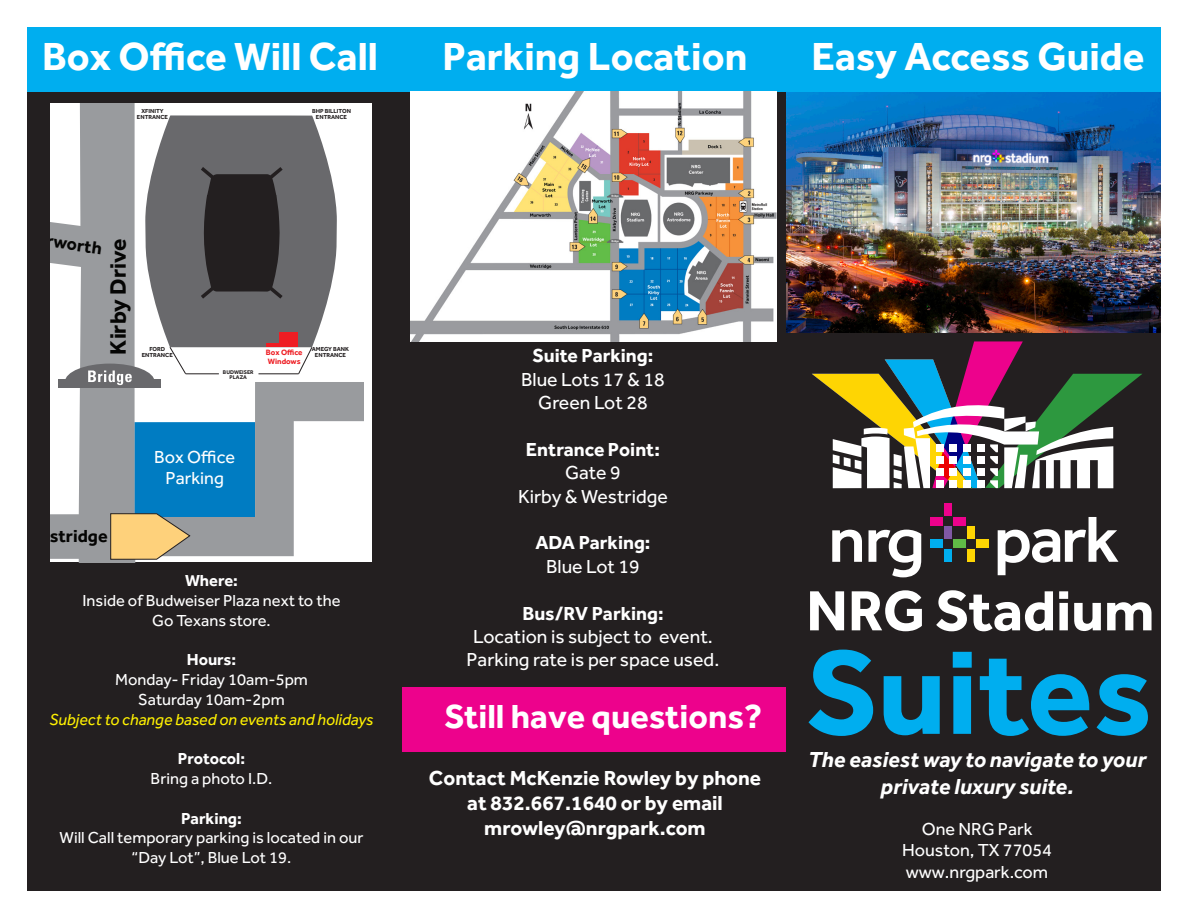
<style>
.page{position:relative;width:1188px;height:918px;background:#fff}
.page>*{position:absolute;margin:0;border:0;box-sizing:border-box;transform-origin:0 0}
.t1{font:700 123px "Effra";color:#00aeef}
.t2{font:700 58.5px "Effra";color:#fff}
.t3{font:700 40.5px "Effra";color:#fff}
.t4{font:700 34.5px "Effra";color:#fff}
.t5{font:700 29.4px "Effra";color:#fff}
.t6{font:700 23.1px "Effra";color:#050504}
.t7{font:italic 700 22.5px/27px "Effra";color:#fff;text-align:center}
.t8{font:700 21px/25.2px "Effra";color:#fff;text-align:center}
.t9{font:19.5px/23.4px "Effra";color:#fff;text-align:center}
.t10{font:700 19.5px "Effra";color:#fff}
.t11{font:18px/21.6px "Effra";color:#fff;text-align:center}
.t12{font:700 18px "Effra";color:#050504}
.t13{font:16.5px/19.8px "Effra";color:#fff;text-align:center}
.t14{font:italic 16.5px "Effra";color:#fff101}
.t15{font:700 16.5px "Effra";color:#fff}
.t16{font:700 7.95px/9.6px "Effra";color:#ee1d23}
.t17{font:700 6px/5.6px "Effra";color:#231f20;text-align:center}
.t18{font:700 5.55px/5.6px "Effra";color:#231f20;text-align:center}
</style>
<div class="page">
<div style="left:27px;top:27px;width:1134px;height:864px;background:#231f20"></div>
<img style="left:786px;top:92px;width:375px;height:241px">
<div style="left:27px;top:27px;width:1134px;height:65px;background:#00aeef"></div>
<svg style="left:812px;top:341px;width:330px;height:147px"></svg>
<div style="left:967px;top:526px;width:8px;height:13px;background:#fed503"></div>
<div style="left:967px;top:549px;width:8px;height:13px;background:#fed503"></div>
<div style="left:953px;top:540px;width:13px;height:8px;background:#60bb46"></div>
<div style="left:976px;top:540px;width:13px;height:8px;background:#fed503"></div>
<div style="left:944px;top:526px;width:8px;height:13px;background:#7f58a4"></div>
<div style="left:944px;top:549px;width:8px;height:13px;background:#00aeef"></div>
<div style="left:930px;top:540px;width:13px;height:8px;background:#00aeef"></div>
<div style="left:944px;top:503px;width:8px;height:13px;background:#ed028c"></div>
<div style="left:930px;top:517px;width:13px;height:8px;background:#ed028c"></div>
<div style="left:953px;top:517px;width:13px;height:8px;background:#ed028c"></div>
<svg style="left:832px;top:530px;width:30px;height:32px"></svg>
<svg style="left:869px;top:530px;width:52px;height:47px"></svg>
<svg style="left:998px;top:517px;width:120px;height:58px"></svg>
<img style="left:410px;top:92px;width:367px;height:249px">
<div style="left:51px;top:104px;width:321px;height:458px;background:#fff"></div>
<svg style="left:51px;top:104px;width:313px;height:458px"></svg>
<div style="left:58px;top:379px;width:103px;height:8px;background:#69696c"></div>
<svg style="left:65px;top:364px;width:90px;height:21px"></svg>
<svg style="left:110px;top:422px;width:145px;height:138px;background:#5090ad"></svg>
<svg style="left:201px;top:167px;width:82px;height:132px;background:#322f31"></svg>
<div style="left:279px;top:332px;width:19px;height:15px;background:#ee1d23"></div>
<hr style="left:266px;top:344px;width:15px;height:3px;background:#ee1d23">
<svg style="left:169px;top:347px;width:17px;height:28px"></svg>
<hr style="left:186px;top:374px;width:33px;height:1px;background:#231f20">
<hr style="left:258px;top:374px;width:41px;height:1px;background:#231f20">
<svg style="left:298px;top:347px;width:15px;height:27px"></svg>
<div style="left:402px;top:687px;width:384px;height:65px;background:#ed028c"></div>
<p class="t3" style="left:42px;top:31px;width:337px">Box Office Will Call</p>
<p class="t3" style="left:443px;top:31px;width:306px">Parking Location</p>
<p class="t3" style="left:812px;top:31px;width:334px">Easy Access Guide</p>
<p class="t17" style="left:137px;top:109px;width:33px">XFINITY<br>ENTRANCE</p>
<p class="t17" style="left:312px;top:108px;width:40px">BHP BILLITON<br>ENTRANCE</p>
<p class="t12" style="left:24px;top:226px;width:82px;rotate:8deg">Murworth</p>
<p class="t6" style="left:104px;top:355px;width:118px;rotate:-90deg">Kirby Drive</p>
<p class="t17" style="left:142px;top:346px;width:33px">FORD<br>ENTRANCE</p>
<p class="t18" style="left:223px;top:369px;width:32px">BUDWEISER<br>PLAZA</p>
<p class="t16" style="left:266px;top:347px;width:38px">Box Office<br>Windows</p>
<p class="t17" style="left:312px;top:346px;width:39px">AMEGY BANK<br>ENTRANCE</p>
<p class="t12" style="left:25px;top:525px;width:85px">Westridge</p>
<p class="t11" style="left:154px;top:446px;width:83px">Box Office<br>Parking</p>
<p class="t15" style="left:185px;top:570px;width:54px">Where:</p>
<p class="t13" style="left:82px;top:590px;width:260px">Inside of Budweiser Plaza next to the<br>Go Texans store.</p>
<p class="t15" style="left:187px;top:650px;width:51px">Hours:</p>
<p class="t13" style="left:115px;top:669px;width:194px">Monday- Friday 10am-5pm</p>
<p class="t13" style="left:138px;top:689px;width:148px">Saturday 10am-2pm</p>
<p class="t14" style="left:49px;top:709px;width:326px">Subject to change based on events and holidays</p>
<p class="t15" style="left:178px;top:749px;width:69px">Protocol:</p>
<p class="t13" style="left:151px;top:768px;width:123px">Bring a photo I.D.</p>
<p class="t15" style="left:181px;top:808px;width:62px">Parking:</p>
<p class="t13" style="left:60px;top:828px;width:305px">Will Call temporary parking is located in our “Day Lot”, Blue Lot 19.</p>
<p class="t10" style="left:533px;top:344px;width:122px">Suite Parking:</p>
<p class="t9" style="left:521px;top:367px;width:145px">Blue Lots 17 &amp; 18</p>
<p class="t9" style="left:538px;top:391px;width:111px">Green Lot 28</p>
<p class="t10" style="left:526px;top:437px;width:136px">Entrance Point:</p>
<p class="t9" style="left:565px;top:461px;width:57px">Gate 9</p>
<p class="t9" style="left:518px;top:484px;width:151px">Kirby &amp; Westridge</p>
<p class="t10" style="left:535px;top:531px;width:117px">ADA Parking:</p>
<p class="t9" style="left:546px;top:554px;width:95px">Blue Lot 19</p>
<p class="t10" style="left:522px;top:601px;width:143px">Bus/RV Parking:</p>
<p class="t9" style="left:467px;top:625px;width:254px">Location is subject to event.<br>Parking rate is per space used.</p>
<p class="t5" style="left:548px;top:612px;width:80px">Arena</p>
<p class="t4" style="left:444px;top:695px;width:319px">Still have questions?</p>
<p class="t8" style="left:429px;top:765px;width:334px">Contact McKenzie Rowley by phone at 832.667.1640 or by email mrowley@nrgpark.com</p>
<p class="t2" style="left:806px;top:575px;width:350px">NRG Stadium</p>
<p class="t1" style="left:806px;top:618px;width:347px">Suites</p>
<p class="t7" style="left:808px;top:745px;width:339px">The easiest way to navigate to your private luxury suite.</p>
<p class="t11" style="left:922px;top:818px;width:112px">One NRG Park</p>
<p class="t11" style="left:902px;top:839px;width:151px">Houston, TX 77054</p>
<p class="t11" style="left:906px;top:861px;width:144px">www.nrgpark.com</p>
</div>
